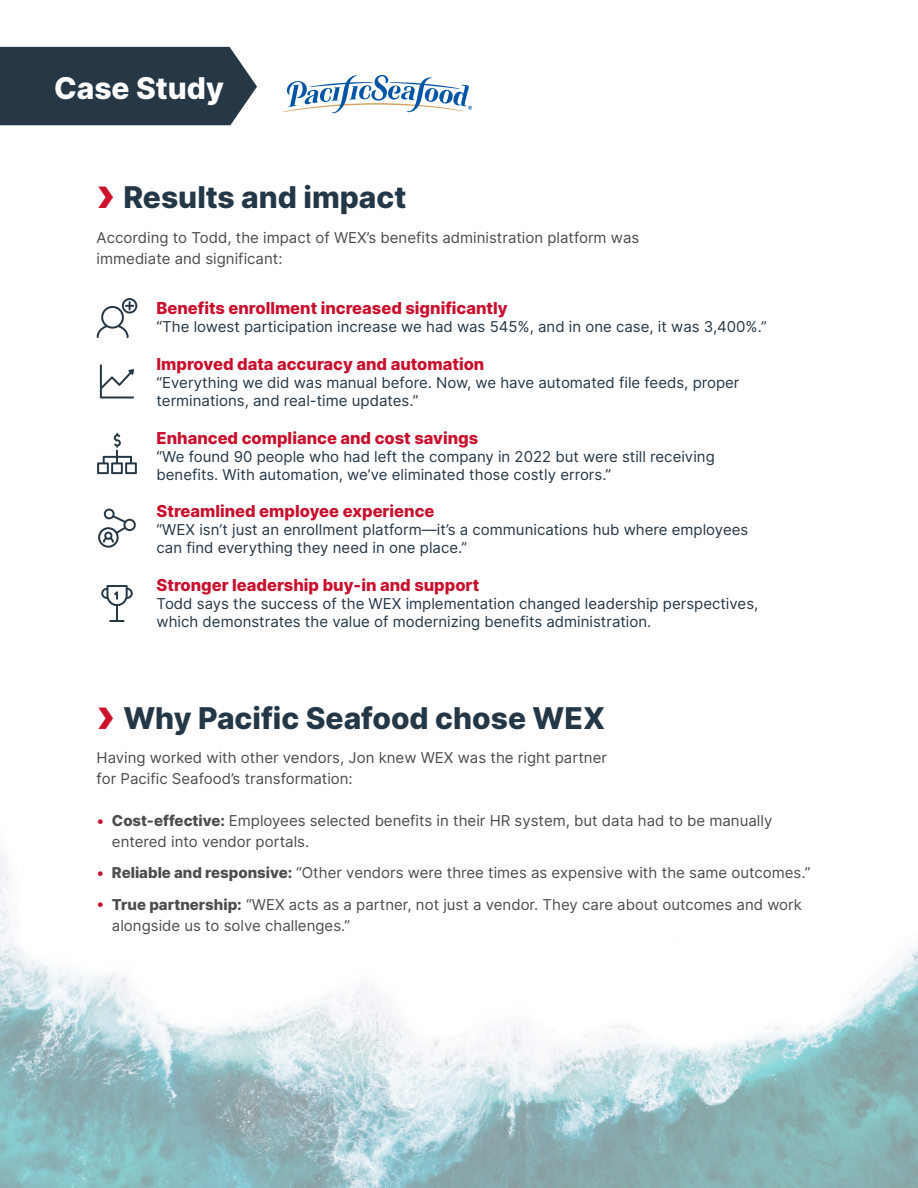
<style>
.page{position:relative;width:918px;height:1188px;background:#fff}
.page>*{position:absolute;margin:0;border:0;box-sizing:border-box;transform-origin:0 0}
.t1{font:800 30px "Inter";color:#243746}
.t2{font:800 30px "Inter";color:#fff}
.t3{font:800 16.5px "Inter";color:#c8102e}
.t4{font:15px/18px "Inter";color:#253746}
.t5{font:15px/21px "Inter";color:#4f4b4d}
.s1{font-family:"wex Chevron";font-weight:400;color:#cd122d}
.s2{font-weight:500;color:#c8102e}
.s3{font-weight:800}
</style>
<div class="page">
<div style="left:0;top:47px;width:257px;height:78px;background:#263845"></div>
<svg style="left:283px;top:75px;width:189px;height:38px"></svg>
<img style="left:0;top:855px;width:918px;height:333px">
<svg style="left:97px;top:298px;width:40px;height:40px"></svg>
<svg style="left:100px;top:364px;width:34px;height:34px"></svg>
<svg style="left:97px;top:433px;width:40px;height:41px"></svg>
<svg style="left:98px;top:508px;width:38px;height:40px"></svg>
<svg style="left:101px;top:585px;width:32px;height:37px"></svg>
<h1 class="t2" style="left:54px;top:65px;width:172px">Case Study</h1>
<h1 class="t1" style="left:97px;top:175px;width:311px"><span class="s1">b</span> Results and impact</h1>
<p class="t5" style="left:97px;top:227px;width:544px">According to Todd, the impact of WEX’s benefits administration platform was immediate and significant:</p>
<p class="t3" style="left:157px;top:296px;width:353px">Benefits enrollment increased significantly</p>
<p class="t4" style="left:157px;top:317px;width:612px">“The lowest participation increase we had was 545%, and in one case, it was 3,400%.”</p>
<p class="t3" style="left:157px;top:351px;width:329px">Improved data accuracy and automation</p>
<p class="t4" style="left:157px;top:373px;width:584px">“Everything we did was manual before. Now, we have automated file feeds, proper terminations, and real-time updates.”</p>
<p class="t3" style="left:157px;top:425px;width:323px">Enhanced compliance and cost savings</p>
<p class="t4" style="left:157px;top:447px;width:560px">“We found 90 people who had left the company in 2022 but were still receiving benefits. With automation, we’ve eliminated those costly errors.”</p>
<p class="t3" style="left:157px;top:499px;width:279px">Streamlined employee experience</p>
<p class="t4" style="left:157px;top:521px;width:593px">“WEX isn’t just an enrollment platform—it’s a communications hub where employees can find everything they need in one place.”</p>
<p class="t3" style="left:157px;top:573px;width:324px">Stronger leadership buy-in and support</p>
<p class="t4" style="left:157px;top:594px;width:603px">Todd says the success of the WEX implementation changed leadership perspectives, which demonstrates the value of modernizing benefits administration.</p>
<h1 class="t1" style="left:97px;top:695px;width:510px"><span class="s1">b</span> Why Pacific Seafood chose WEX</h1>
<p class="t5" style="left:97px;top:747px;width:512px">Having worked with other vendors, Jon knew WEX was the right partner for Pacific Seafood’s transformation:</p>
<p class="t5" style="left:112px;top:810px;width:662px;text-indent:-15px"><span class="s2">•</span> <span class="s3">Cost-effective:</span> Employees selected benefits in their HR system, but data had to be manually entered into vendor portals.</p>
<p class="t5" style="left:97px;top:862px;width:715px"><span class="s2">•</span> <span class="s3">Reliable and responsive:</span> “Other vendors were three times as expensive with the same outcomes.”</p>
<p class="t5" style="left:112px;top:893px;width:692px;text-indent:-15px"><span class="s2">•</span> <span class="s3">True partnership:</span> “WEX acts as a partner, not just a vendor. They care about outcomes and work alongside us to solve challenges.”</p>
</div>
